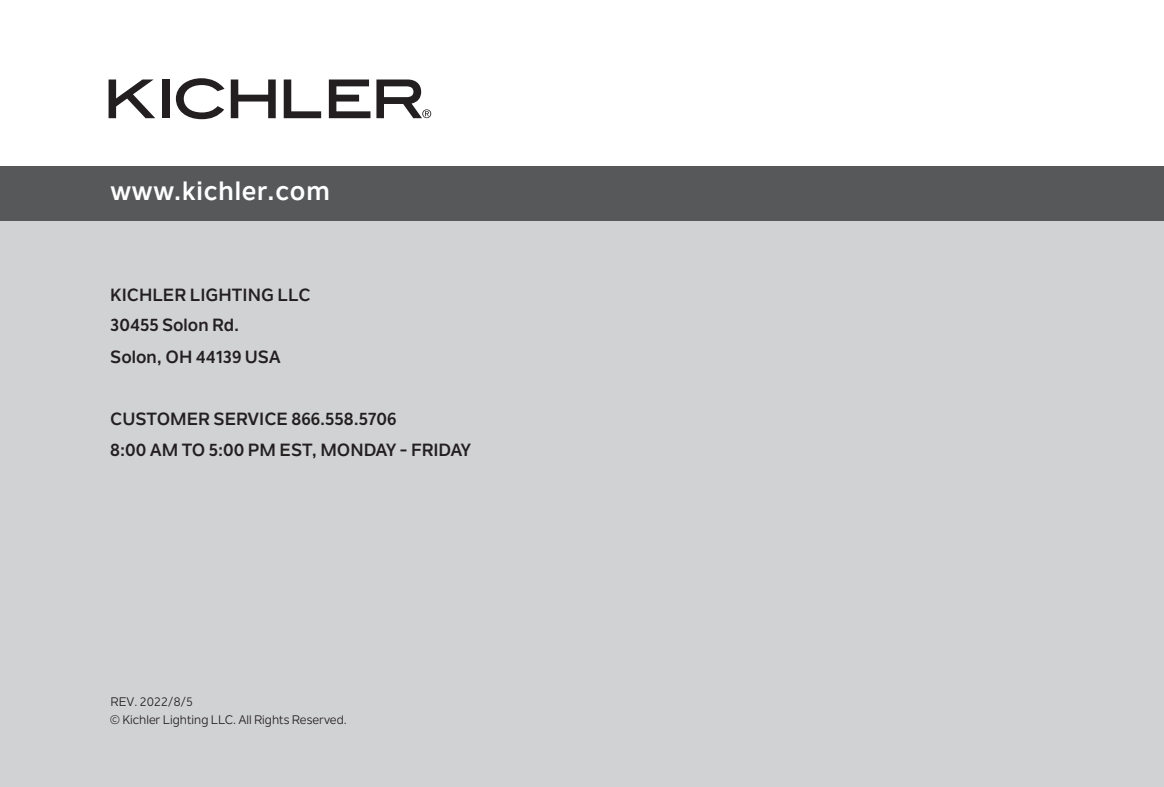
<style>
.page{position:relative;width:1164px;height:787px;background:#fff}
.page>*{position:absolute;margin:0;border:0;box-sizing:border-box;transform-origin:0 0}
.t1{font:700 26.25px "Nolan Next";letter-spacing:.03em;color:#fff}
.t2{font:700 17.5px/31px "Nolan Next";color:#231f20}
.t3{font:12.25px/18px "Nolan Next";color:#231f20}
</style>
<div class="page">
<div style="left:0;top:167px;width:1163px;height:619px;background:#d1d2d4"></div>
<div style="left:0;top:167px;width:1163px;height:54px;background:#57585a"></div>
<svg style="left:108px;top:79px;width:47px;height:39px"></svg>
<div style="left:162px;top:79px;width:7px;height:39px;background:#231f20"></div>
<svg style="left:176px;top:78px;width:48px;height:41px"></svg>
<svg style="left:231px;top:79px;width:45px;height:39px"></svg>
<svg style="left:284px;top:79px;width:37px;height:39px"></svg>
<svg style="left:329px;top:79px;width:41px;height:39px"></svg>
<svg style="left:376px;top:79px;width:55px;height:39px"></svg>
<h1 class="t1" style="left:110px;top:175px;width:221px">www.kichler.com</h1>
<p class="t2" style="left:110px;top:278px;width:202px">KICHLER LIGHTING LLC<br>30455 Solon Rd.<br>Solon, OH 44139 USA</p>
<p class="t2" style="left:110px;top:403px;width:362px">CUSTOMER SERVICE 866.558.5706<br>8:00 AM TO 5:00 PM EST, MONDAY - FRIDAY</p>
<p class="t3" style="left:110px;top:692px;width:238px">REV. 2022/8/5<br>© Kichler Lighting LLC. All Rights Reserved.</p>
</div>
